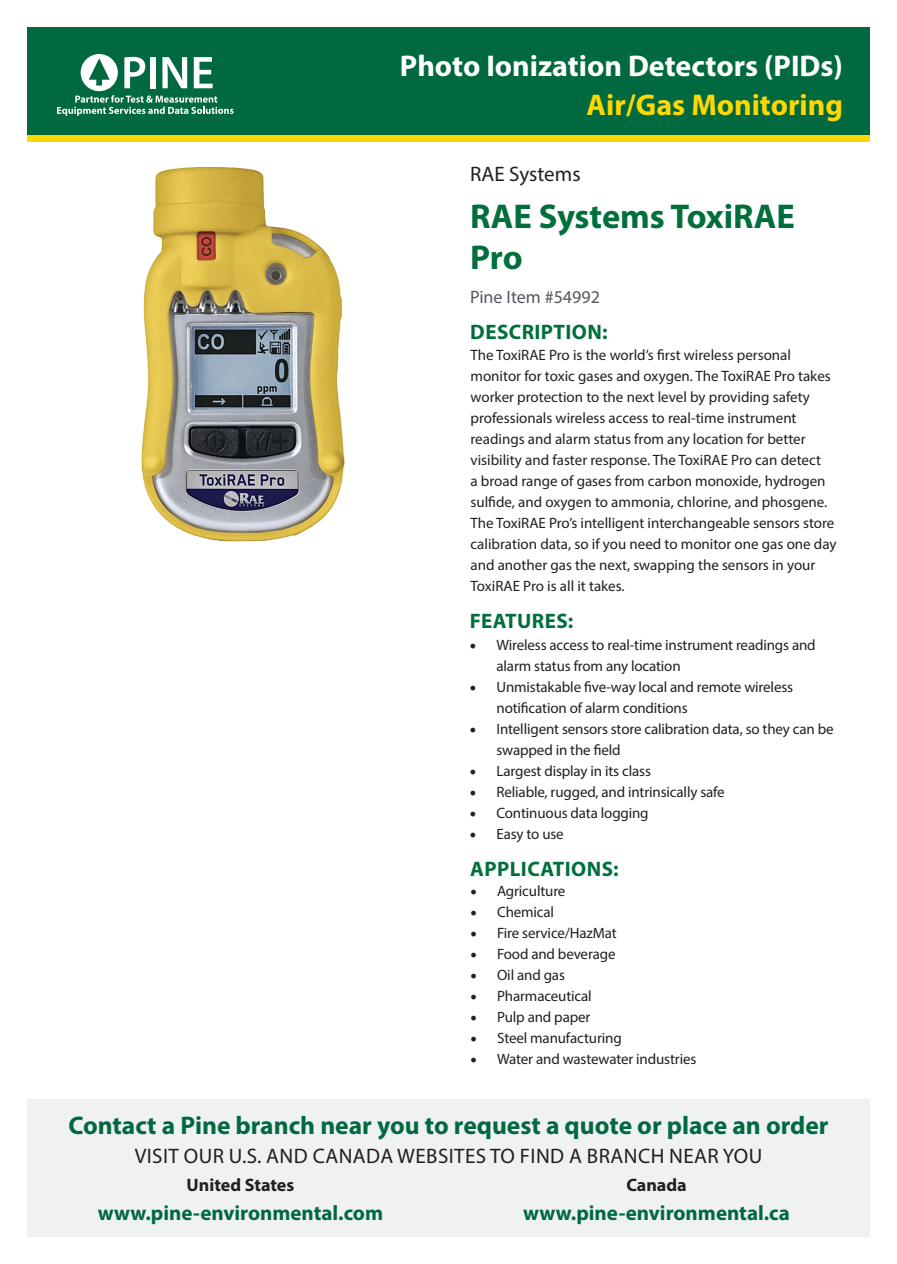
<style>
.page{position:relative;width:897px;height:1264px;background:#fff}
.page>*{position:absolute;margin:0;border:0;box-sizing:border-box;transform-origin:0 0}
.t1{font:700 34.5px/40.5px "Myriad Pro";color:#006f3c}
.t2{font:700 30px "Myriad Pro";color:#fff}
.t3{font:700 30px "Myriad Pro";color:#ffd801}
.t4{font:700 25.5px "Myriad Pro";color:#00693f}
.t5{font:700 21px "Myriad Pro";color:#00693f}
.t6{font:21px "Myriad Pro";letter-spacing:.02em;color:#231f20}
.t7{font:700 21px "Myriad Pro";letter-spacing:.02em;color:#006f3c}
.t8{font:21px "Myriad Pro";color:#231f20}
.t9{font:700 18px "Myriad Pro";color:#231f20}
.t10{font:18px "Myriad Pro";color:#535860}
.t11{font:15px/21px "Myriad Pro";letter-spacing:-.01em;color:#231f20}
.s1{font-family:"Minion Pro";font-size:18px}
</style>
<div class="page">
<div style="left:27px;top:27px;width:842px;height:108px;background:#00693f"></div>
<div style="left:27px;top:135px;width:842px;height:7px;background:#ffd801"></div>
<svg style="left:57px;top:54px;width:176px;height:62px"></svg>
<div style="left:27px;top:1099px;width:842px;height:138px;background:#f0f1f2"></div>
<img style="left:141px;top:167px;width:204px;height:375px">
<p class="t2" style="left:400px;top:47px;width:444px">Photo Ionization Detectors (PIDs)</p>
<p class="t3" style="left:586px;top:85px;width:258px">Air/Gas Monitoring</p>
<p class="t8" style="left:470px;top:161px;width:112px">RAE Systems</p>
<p class="t1" style="left:470px;top:195px;width:326px">RAE Systems ToxiRAE<br>Pro</p>
<p class="t10" style="left:470px;top:286px;width:131px">Pine Item #54992</p>
<p class="t7" style="left:470px;top:318px;width:139px">DESCRIPTION:</p>
<p class="t11" style="left:470px;top:344px;width:367px">The ToxiRAE Pro is the world’s first wireless personal monitor for toxic gases and oxygen. The ToxiRAE Pro takes worker protection to the next level by providing safety professionals wireless access to real-time instrument readings and alarm status from any location for better visibility and faster response. The ToxiRAE Pro can detect<br>a broad range of gases from carbon monoxide, hydrogen sulfide, and oxygen to ammonia, chlorine, and phosgene.<br>The ToxiRAE Pro’s intelligent interchangeable sensors store calibration data, so if you need to monitor one gas one day and another gas the next, swapping the sensors in your ToxiRAE Pro is all it takes.</p>
<p class="t7" style="left:469px;top:607px;width:105px">FEATURES:</p>
<p class="t11" style="left:496px;top:634px;width:321px;text-indent:-27px"><span class="s1">•</span> Wireless access to real-time instrument readings and alarm status from any location</p>
<p class="t11" style="left:496px;top:676px;width:298px;text-indent:-27px"><span class="s1">•</span> Unmistakable five-way local and remote wireless notification of alarm conditions</p>
<p class="t11" style="left:496px;top:718px;width:338px;text-indent:-27px"><span class="s1">•</span> Intelligent sensors store calibration data, so they can be swapped in the field</p>
<p class="t11" style="left:469px;top:760px;width:183px"><span class="s1">•</span> Largest display in its class</p>
<p class="t11" style="left:469px;top:781px;width:257px"><span class="s1">•</span> Reliable, rugged, and intrinsically safe</p>
<p class="t11" style="left:469px;top:802px;width:181px"><span class="s1">•</span> Continuous data logging</p>
<p class="t11" style="left:469px;top:823px;width:96px"><span class="s1">•</span> Easy to use</p>
<p class="t7" style="left:470px;top:855px;width:150px">APPLICATIONS:</p>
<p class="t11" style="left:470px;top:880px;width:97px"><span class="s1">•</span> Agriculture</p>
<p class="t11" style="left:470px;top:901px;width:86px"><span class="s1">•</span> Chemical</p>
<p class="t11" style="left:470px;top:922px;width:148px"><span class="s1">•</span> Fire service/HazMat</p>
<p class="t11" style="left:470px;top:943px;width:147px"><span class="s1">•</span> Food and beverage</p>
<p class="t11" style="left:470px;top:964px;width:96px"><span class="s1">•</span> Oil and gas</p>
<p class="t11" style="left:470px;top:985px;width:123px"><span class="s1">•</span> Pharmaceutical</p>
<p class="t11" style="left:470px;top:1006px;width:122px"><span class="s1">•</span> Pulp and paper</p>
<p class="t11" style="left:470px;top:1027px;width:153px"><span class="s1">•</span> Steel manufacturing</p>
<p class="t11" style="left:470px;top:1048px;width:228px"><span class="s1">•</span> Water and wastewater industries</p>
<p class="t4" style="left:68px;top:1109px;width:761px">Contact a Pine branch near you to request a quote or place an order</p>
<p class="t6" style="left:135px;top:1143px;width:629px">VISIT OUR U.S. AND CANADA WEBSITES TO FIND A BRANCH NEAR YOU</p>
<p class="t9" style="left:187px;top:1173px;width:109px">United States</p>
<p class="t9" style="left:626px;top:1173px;width:62px">Canada</p>
<p class="t5" style="left:98px;top:1199px;width:287px">www.pine-environmental.com</p>
<p class="t5" style="left:523px;top:1199px;width:268px">www.pine-environmental.ca</p>
</div>
